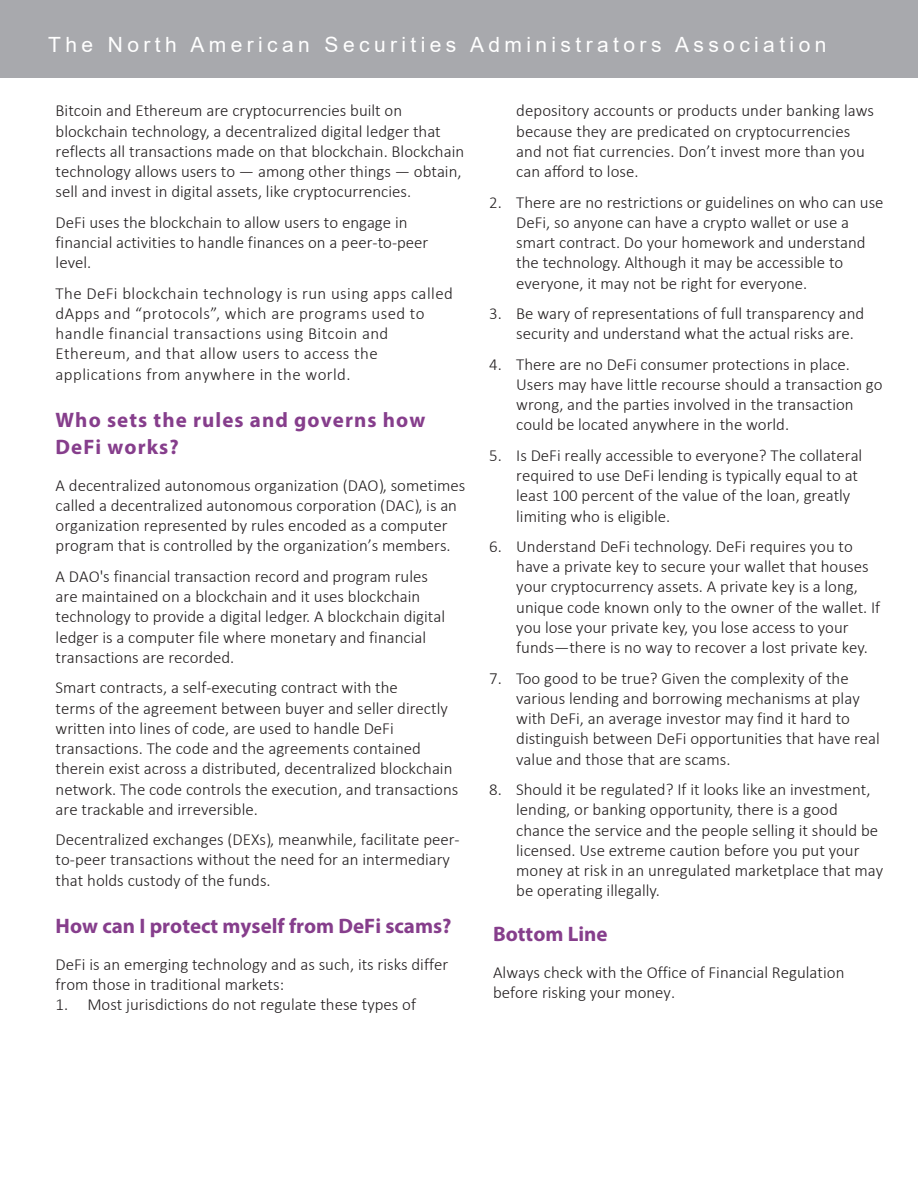
<style>
.page{position:relative;width:918px;height:1188px;background:#fff}
.page>*{position:absolute;margin:0;border:0;box-sizing:border-box;transform-origin:0 0}
.t1{font:21px "Arial";letter-spacing:.21em;color:#fff}
.Investor_Alert_Parag{font:700 21px "Myriad Pro";color:#863e8c}
.Investor_Alert_Parag-2{font:700 21px/27px "Myriad Pro";letter-spacing:.05em;color:#863e8c}
.Investor_Alert_Parag-3{font:300 16.8px/20.2px "Calibri";color:#231f20}
.Investor_Alert_Parag-4{font:300 16.8px/20.2px "Calibri";letter-spacing:.025em;color:#231f20}
</style>
<div class="page">
<div style="left:0;top:0;width:918px;height:78px;background:#a8a9ad"></div>
<p class="t1" style="left:48px;top:30px;width:780px">The North American Securities Administrators Association</p>
<p class="Investor_Alert_Parag-3" style="left:56px;top:100px;width:410px">Bitcoin and Ethereum are cryptocurrencies built on blockchain technology, a decentralized digital ledger that reflects all transactions made on that blockchain. Blockchain technology allows users to — among other things — obtain, sell and invest in digital assets, like cryptocurrencies.</p>
<p class="Investor_Alert_Parag-3" style="left:56px;top:212px;width:374px">DeFi uses the blockchain to allow users to engage in financial activities to handle finances on a peer-to-peer level.</p>
<p class="Investor_Alert_Parag-4" style="left:56px;top:283px;width:399px">The DeFi blockchain technology is run using apps called dApps and “protocols”, which are programs used to handle financial transactions using Bitcoin and Ethereum, and that allow users to access the applications from anywhere in the world.</p>
<p class="Investor_Alert_Parag-2" style="left:56px;top:406px;width:371px">Who sets the rules and governs how<br>DeFi works?</p>
<p class="Investor_Alert_Parag-3" style="left:56px;top:475px;width:411px">A decentralized autonomous organization (DAO), sometimes called a decentralized autonomous corporation (DAC), is an organization represented by rules encoded as a computer program that is controlled by the organization’s members.</p>
<p class="Investor_Alert_Parag-3" style="left:56px;top:566px;width:391px">A DAO's financial transaction record and program rules are maintained on a blockchain and it uses blockchain technology to provide a digital ledger. A blockchain digital ledger is a computer file where monetary and financial transactions are recorded.</p>
<p class="Investor_Alert_Parag-3" style="left:56px;top:677px;width:404px">Smart contracts, a self-executing contract with the<br>terms of the agreement between buyer and seller directly written into lines of code, are used to handle DeFi transactions. The code and the agreements contained therein exist across a distributed, decentralized blockchain network. The code controls the execution, and transactions are trackable and irreversible.</p>
<p class="Investor_Alert_Parag-3" style="left:56px;top:829px;width:406px">Decentralized exchanges (DEXs ), meanwhile, facilitate peer&shy;to-peer transactions without the need for an intermediary that holds custody of the funds.</p>
<p class="Investor_Alert_Parag" style="left:56px;top:912px;width:397px">How can I protect myself from DeFi scams?</p>
<p class="Investor_Alert_Parag-3" style="left:56px;top:954px;width:394px">DeFi is an emerging technology and as such, its risks differ from those in traditional markets:</p>
<p class="Investor_Alert_Parag-3" style="left:56px;top:994px;width:362px">1. Most jurisdictions do not regulate these types of</p>
<p class="Investor_Alert_Parag-3" style="left:516px;top:100px;width:359px">depository accounts or products under banking laws because they are predicated on cryptocurrencies and not fiat currencies. Don’t invest more than you can afford to lose.</p>
<p class="Investor_Alert_Parag-3" style="left:516px;top:192px;width:369px;text-indent:-27px">2. There are no restrictions or guidelines on who can use DeFi, so anyone can have a crypto wallet or use a smart contract. Do your homework and understand the technology. Although it may be accessible to everyone, it may not be right for everyone.</p>
<p class="Investor_Alert_Parag-3" style="left:516px;top:303px;width:350px;text-indent:-27px">3. Be wary of representations of full transparency and security and understand what the actual risks are.</p>
<p class="Investor_Alert_Parag-3" style="left:516px;top:354px;width:368px;text-indent:-27px">4. There are no DeFi consumer protections in place.<br>Users may have little recourse should a transaction go wrong, and the parties involved in the transaction could be located anywhere in the world.</p>
<p class="Investor_Alert_Parag-3" style="left:516px;top:445px;width:348px;text-indent:-27px">5. Is DeFi really accessible to everyone? The collateral required to use DeFi lending is typically equal to at least 100 percent of the value of the loan, greatly limiting who is eligible.</p>
<p class="Investor_Alert_Parag-3" style="left:516px;top:536px;width:365px;text-indent:-27px">6. Understand DeFi technology. DeFi requires you to have a private key to secure your wallet that houses your cryptocurrency assets. A private key is a long, unique code known only to the owner of the wallet. If you lose your private key, you lose access to your funds—there is no way to recover a lost private key.</p>
<p class="Investor_Alert_Parag-3" style="left:516px;top:668px;width:365px;text-indent:-27px">7. Too good to be true? Given the complexity of the various lending and borrowing mechanisms at play with DeFi, an average investor may find it hard to distinguish between DeFi opportunities that have real value and those that are scams.</p>
<p class="Investor_Alert_Parag-3" style="left:516px;top:779px;width:369px;text-indent:-27px">8. Should it be regulated? If it looks like an investment, lending, or banking opportunity, there is a good chance the service and the people selling it should be licensed. Use extreme caution before you put your money at risk in an unregulated marketplace that may be operating illegally.</p>
<p class="Investor_Alert_Parag" style="left:493px;top:920px;width:116px">Bottom Line</p>
<p class="Investor_Alert_Parag-3" style="left:493px;top:962px;width:353px">Always check with the Office of Financial Regulation before risking your money.</p>
</div>
